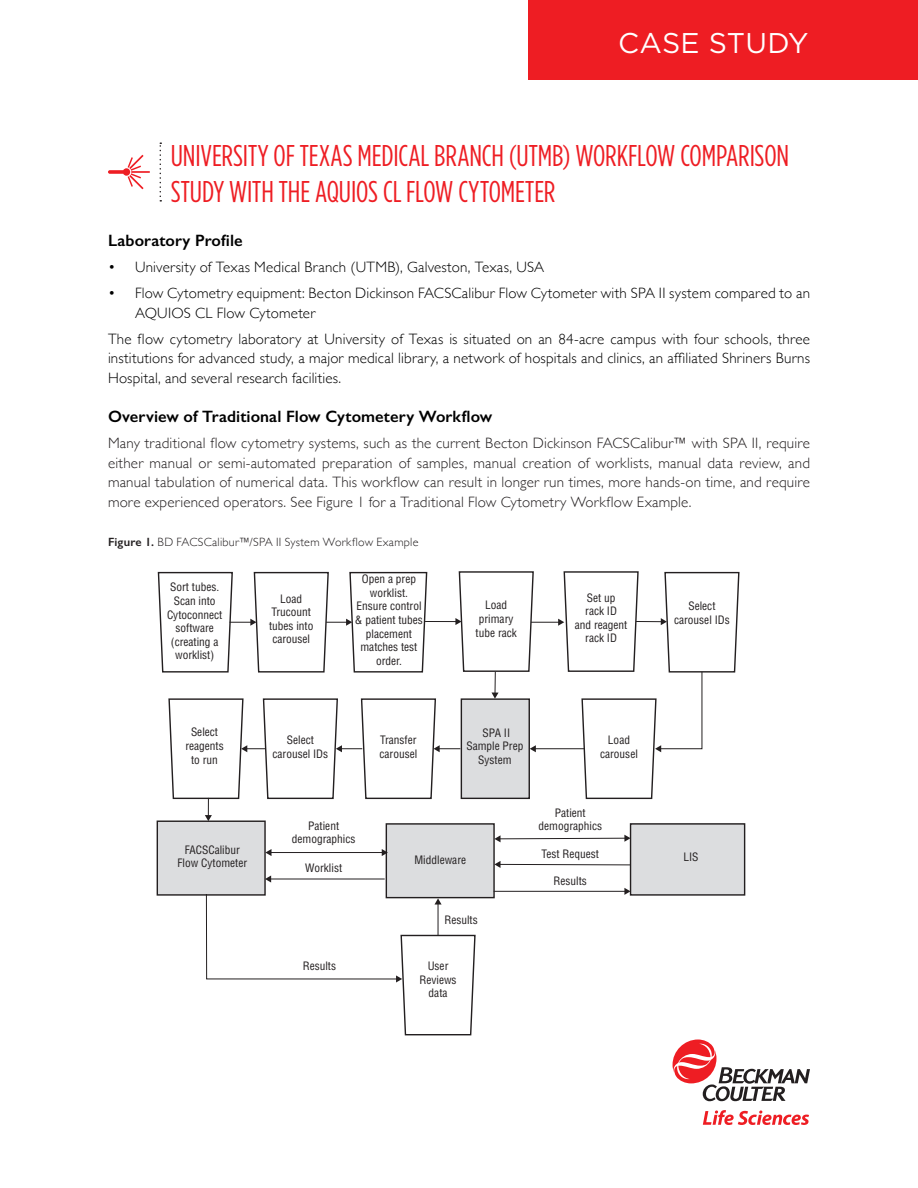
<style>
.page{position:relative;width:918px;height:1188px;background:#fff}
.page>*{position:absolute;margin:0;border:0;box-sizing:border-box;transform-origin:0 0}
.t1{font:30px/36px "Gotham Condensed";letter-spacing:-.005em;color:#ee1d23}
.t2{font:28.5px "Gotham";letter-spacing:.01em;color:#fff}
.t3{font:600 16.5px "Gill Sans";letter-spacing:.005em;color:#000}
.Body{font:300 15px/19.5px "Gill Sans";letter-spacing:.01em;color:#000}
.Body-2{font:300 15px/19.5px "Gill Sans";letter-spacing:.01em;color:#231f20;text-align:justify}
.Body-3{font:300 12px "Gill Sans";letter-spacing:.02em;color:#231f20}
.t4{font:condensed 11.4px/13.6px "Helvetica";color:#231f20;text-align:center}
.s1{font-weight:600}
</style>
<div class="page">
<div style="left:528px;top:0;width:390px;height:80px;background:#ee1d23"></div>
<svg style="left:160px;top:142px;width:1px;height:60px"></svg>
<svg style="left:108px;top:155px;width:42px;height:34px"></svg>
<svg style="left:157px;top:571px;width:653px;height:530px"></svg>
<svg style="left:703px;top:1110px;width:106px;height:15px"></svg>
<p class="t2" style="left:618px;top:24px;width:192px">CASE STUDY</p>
<p class="t2" style="left:650px;top:24px;width:210px">WHITE PAPER</p>
<p class="t1" style="left:171px;top:137px;width:620px">UNIVERSITY OF TEXAS MEDICAL BRANCH (UTMB) WORKFLOW COMPARISON<br>STUDY WITH THE AQUIOS CL FLOW CYTOMETER</p>
<p class="t3" style="left:108px;top:230px;width:136px">Laboratory Profile</p>
<p class="Body" style="left:108px;top:257px;width:438px">• University of Texas Medical Branch (UTMB), Galveston, Texas, USA</p>
<p class="Body" style="left:135px;top:283px;width:677px;text-indent:-27px">• Flow Cytometry equipment: Becton Dickinson FACSCalibur Flow Cytometer with SPA II system compared to an<br>AQUIOS CL Flow Cytometer</p>
<p class="Body" style="left:108px;top:329px;width:704px;text-align:justify">The flow cytometry laboratory at University of Texas is situated on an 84-acre campus with four schools, three institutions for advanced study, a major medical library, a network of hospitals and clinics, an affiliated Shriners Burns Hospital, and several research facilities.</p>
<p class="t3" style="left:108px;top:406px;width:386px">Overview of Traditional Flow Cytometery Workflow</p>
<p class="Body-2" style="left:108px;top:433px;width:704px">Many traditional flow cytometry systems, such as the current Becton Dickinson FACSCalibur™ with SPA II, require either manual or semi-automated preparation of samples, manual creation of worklists, manual data review, and manual tabulation of numerical data. This workflow can result in longer run times, more hands-on time, and require more experienced operators. See Figure 1 for a Traditional Flow Cytometry Workflow Example.</p>
<p class="Body-3" style="left:108px;top:532px;width:312px"><span class="s1">Figure 1.</span> BD FACSCalibur™/SPA II System Workflow Example</p>
<p class="t4" style="left:167px;top:580px;width:57px">Sort tubes.<br>Scan into<br>Cytoconnect software (creating a worklist)</p>
<p class="t4" style="left:355px;top:572px;width:70px">Open a prep worklist.<br>Ensure control &amp; patient tubes placement matches test order.</p>
<p class="t4" style="left:269px;top:591px;width:46px">Load<br>Trucount tubes into carousel</p>
<p class="t4" style="left:476px;top:598px;width:43px">Load primary tube rack</p>
<p class="t4" style="left:575px;top:590px;width:54px">Set up<br>rack ID<br>and reagent rack ID</p>
<p class="t4" style="left:674px;top:599px;width:57px">Select carousel IDs</p>
<p class="t4" style="left:185px;top:725px;width:40px">Select reagents to run</p>
<p class="t4" style="left:380px;top:733px;width:39px;text-align:left">Transfer carousel</p>
<p class="t4" style="left:273px;top:733px;width:57px">Select carousel IDs</p>
<p class="t4" style="left:466px;top:726px;width:59px">SPA II<br>Sample Prep<br>System</p>
<p class="t4" style="left:600px;top:733px;width:39px">Load carousel</p>
<p class="t4" style="left:178px;top:842px;width:71px">FACSCalibur<br>Flow Cytometer</p>
<p class="t4" style="left:292px;top:819px;width:65px">Patient demographics</p>
<p class="t4" style="left:305px;top:861px;width:38px">Worklist</p>
<p class="t4" style="left:303px;top:959px;width:35px">Results</p>
<p class="t4" style="left:415px;top:852px;width:53px">Middleware</p>
<p class="t4" style="left:444px;top:912px;width:35px">Results</p>
<p class="t4" style="left:420px;top:959px;width:39px">User<br>Reviews data</p>
<p class="t4" style="left:538px;top:806px;width:65px">Patient demographics</p>
<p class="t4" style="left:542px;top:847px;width:59px">Test Request</p>
<p class="t4" style="left:554px;top:874px;width:35px">Results</p>
<p class="t4" style="left:683px;top:849px;width:17px">LIS</p>
</div>
